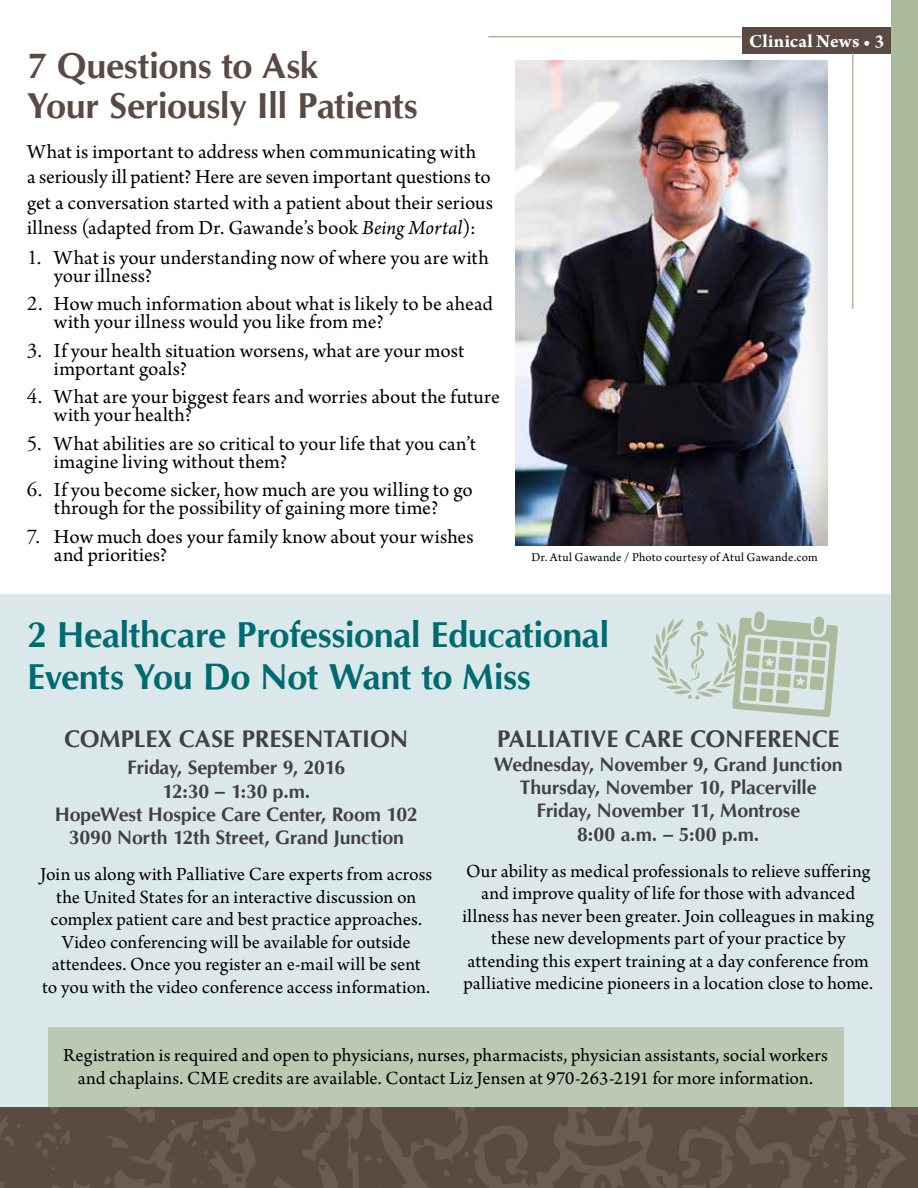
<style>
.page{position:relative;width:918px;height:1188px;background:#fff}
.page>*{position:absolute;margin:0;border:0;box-sizing:border-box;transform-origin:0 0}
.t1{font:700 36px/42px "CG Omega";letter-spacing:-.015em;color:#006a71}
.t2{font:700 36px/40.5px "CG Omega";letter-spacing:-.015em;color:#5a4a42}
.t3{font:700 24px "CG Omega";letter-spacing:-.01em;color:#414042}
.t4{font:21px/18px "Arno Pro";color:#000}
.t5{font:19.5px/22.5px "Arno Pro";letter-spacing:.005em;color:#000;text-align:center}
.t6{font:700 19.5px/23.4px "CG Omega";letter-spacing:-.01em;color:#414042;text-align:center}
.t7{font:700 19.5px "Arno Pro";letter-spacing:.015em;color:#fff}
.t8{font:12.75px "Arno Pro";letter-spacing:.02em;color:#000}
.s1{font-style:italic}
.s2{font-family:"Adobe Garamond Pro"}
</style>
<div class="page">
<div style="left:0;top:594px;width:891px;height:530px;background:#dbe8e9"></div>
<hr style="left:488px;top:36px;width:256px;height:1px;background:#abba9b">
<div style="left:891px;top:0;width:27px;height:1188px;background:#abba9b"></div>
<div style="left:0;top:1107px;width:918px;height:81px;background:linear-gradient(to right,#5d4d45,#605048)"></div>
<div style="left:742px;top:27px;width:149px;height:26px;background:#5a4a42"></div>
<hr style="left:852px;top:53px;width:1px;height:256px;background:#abba9b">
<svg style="left:651px;top:656px;width:13px;height:12px"></svg>
<svg style="left:655px;top:611px;width:183px;height:106px"></svg>
<img style="left:515px;top:61px;width:313px;height:484px">
<div style="left:48px;top:1028px;width:795px;height:79px;background:#bac8b4"></div>
<h1 class="t2" style="left:27px;top:45px;width:392px">7 Questions to Ask<br>Your Seriously Ill Patients</h1>
<p class="t4" style="left:27px;top:140px;width:468px;line-height:25.2px">What is important to address when communicating with<br>a seriously ill patient? Here are seven important questions to get a conversation started with a patient about their serious illness (adapted from Dr. Gawande’s book <span class="s1">Being Mortal</span>):</p>
<p class="t4" style="left:54px;top:250px;width:436px;text-indent:-27px"><span class="s2">1.</span> What is your understanding now of where you are with your illness?</p>
<p class="t4" style="left:54px;top:296px;width:441px;text-indent:-27px"><span class="s2">2.</span> How much information about what is likely to be ahead with your illness would you like from me?</p>
<p class="t4" style="left:54px;top:343px;width:412px;text-indent:-27px"><span class="s2">3.</span> If your health situation worsens, what are your most important goals?</p>
<p class="t4" style="left:54px;top:389px;width:447px;text-indent:-27px"><span class="s2">4.</span> What are your biggest fears and worries about the future with your health?</p>
<p class="t4" style="left:54px;top:436px;width:424px;text-indent:-27px"><span class="s2">5.</span> What abilities are so critical to your life that you can’t imagine living without them?</p>
<p class="t4" style="left:27px;top:482px;width:447px;text-align:center"><span class="s2">6.</span> If you become sicker, how much are you willing to go through for the possibility of gaining more time?</p>
<p class="t4" style="left:54px;top:529px;width:421px;text-indent:-27px"><span class="s2">7.</span> How much does your family know about your wishes and priorities?</p>
<p class="t7" style="left:749px;top:30px;width:137px">Clinical News • 3</p>
<p class="t8" style="left:531px;top:550px;width:288px">Dr. Atul Gawande / Photo courtesy of Atul Gawande.com</p>
<h1 class="t1" style="left:27px;top:614px;width:584px">2 Healthcare Professional Educational<br>Events You Do Not Want to Miss</h1>
<p class="t3" style="left:64px;top:724px;width:346px">COMPLEX CASE PRESENTATION</p>
<p class="t6" style="left:55px;top:756px;width:364px">Friday, September 9, 2016<br>12:30 – 1:30 p.m.<br>HopeWest Hospice Care Center, Room 102<br>3090 North 12th Street, Grand Junction</p>
<p class="t5" style="left:40px;top:864px;width:394px">Join us along with Palliative Care experts from across the United States for an interactive discussion on complex patient care and best practice approaches.<br>Video conferencing will be available for outside attendees. Once you register an e-mail will be sent<br>to you with the video conference access information.</p>
<p class="t3" style="left:497px;top:724px;width:344px">PALLIATIVE CARE CONFERENCE</p>
<p class="t6" style="left:494px;top:752px;width:350px">Wednesday, November 9, Grand Junction<br>Thursday, November 10, Placerville<br>Friday, November 11, Montrose<br>8:00 a.m. – 5:00 p.m.</p>
<p class="t5" style="left:462px;top:861px;width:413px">Our ability as medical professionals to relieve suffering and improve quality of life for those with advanced illness has never been greater. Join colleagues in making these new developments part of your practice by attending this expert training at a day conference from palliative medicine pioneers in a location close to home.</p>
<p class="t5" style="left:63px;top:1044px;width:766px;line-height:23.4px">Registration is required and open to physicians, nurses, pharmacists, physician assistants, social workers and chaplains. CME credits are available. Contact Liz Jensen at 970-263-2191 for more information.</p>
</div>
